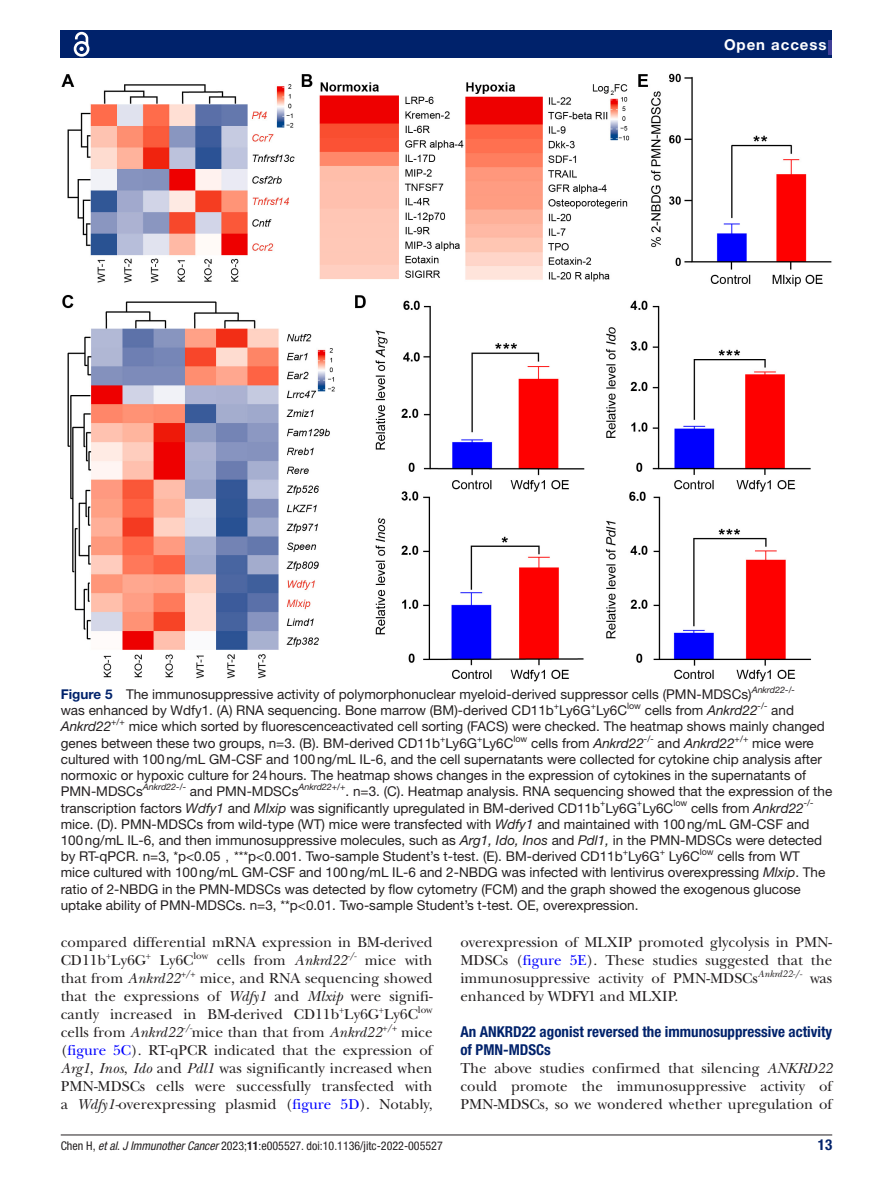
<style>
.page{position:relative;width:893px;height:1191px;background:#fff}
.page>*{position:absolute;margin:0;border:0;box-sizing:border-box;transform-origin:0 0}
.t1{font:15px/18px "New Baskerville";color:#231f20;text-align:justify}
.t2{font:700 condensed 15px/18px "Helvetica Neue LT Std";color:#00226b}
.t3{font:700 15px "Helvetica Neue LT Std";letter-spacing:.065em;color:#fff}
.t4{font:13.5px/16.2px "Helvetica Neue LT Std";color:#231f20}
.t5{font:italic 13.5px "Helvetica Neue LT Std";color:#231f20}
.t6{font:condensed 12px "Helvetica Neue LT Std";color:#231f20}
.t7{font:italic 9.9px "New Baskerville";color:#231f20}
.t8{font:9.9px "New Baskerville";color:#231f20}
.t9{font:9px "Helvetica Neue LT Std";color:#231f20}
.t10{font:italic 9px "Helvetica Neue LT Std";color:#231f20}
.s1{font-weight:700;color:#00226b}
.s2{font-style:italic}
.s3{font-style:normal}
.s4{font-family:"Arial Unicode MS"}
.s5{color:#00f}
.s6{font-weight:700}
</style>
<div class="page">
<hr style="left:61px;top:1134px;width:771px;height:1px;background:#231f20">
<div style="left:61px;top:31px;width:771px;height:27px;background:#00226b"></div>
<hr style="left:828px;top:40px;width:4px;height:15px;background:#414099">
<svg style="left:73px;top:31px;width:17px;height:26px"></svg>
<img style="left:61px;top:73px;width:771px;height:608px">
<p class="t3" style="left:724px;top:35px;width:104px">Open access</p>
<p class="t4" style="left:61px;top:686px;width:766px"><span class="s1">Figure 5</span> The immunosuppressive activity of polymorphonuclear myeloid-derived suppressor cells (PMN-MDSCs)<sup>Ankrd22-/-<br></sup>was enhanced by Wdfy1. (A) RNA sequencing. Bone marrow (BM)-derived CD11b<sup>+</sup>Ly6G<sup>+</sup>Ly6C<sup>low</sup> cells from <span class="s2">Ankrd22</span><sup>-/-</sup> and <span class="s2">Ankrd22</span><sup>+/+</sup> mice which sorted by fluorescenceactivated cell sorting (FACS) were checked. The heatmap shows mainly changed genes between these two groups, n=3. (B). BM-derived CD11b<sup>+</sup>Ly6G Ly6C</p>
<p class="t9" style="left:477px;top:733px;width:7px">+</p>
<p class="t9" style="left:513px;top:733px;width:15px">low</p>
<p class="t4" style="left:531px;top:734px;width:114px">cells from <span class="s2">Ankrd22</span></p>
<p class="t10" style="left:644px;top:733px;width:11px">-/-</p>
<p class="t5" style="left:658px;top:735px;width:79px"><span class="s3">and</span> Ankrd22</p>
<p class="t10" style="left:735px;top:733px;width:15px">+/+</p>
<p class="t4" style="left:61px;top:734px;width:773px;text-indent:691px">mice were cultured with 100ng/mL GM-CSF and 100ng/mL IL-6, and the cell supernatants were collected for cytokine chip analysis after normoxic or hypoxic culture for 24hours. The heatmap shows changes in the expression of cytokines in the supernatants of PMN-MDSCs<sup>Ankrd22-/-</sup> and PMN-MDSCs<sup>Ankrd22+/+</sup>. n=3. (C). Heatmap analysis. RNA sequencing showed that the expression of the transcription factors <span class="s2">Wdfy1</span> and <span class="s2">Mlxip</span> was significantly upregulated in BM-derived CD11b<sup>+</sup>Ly6G<sup>+</sup>Ly6C<sup>low</sup> cells from <span class="s2">Ankrd22</span><sup>-/- </sup>mice. (D). PMN-MDSCs from wild-type (WT) mice were transfected with <span class="s2">Wdfy1</span> and maintained with 100ng/mL GM-CSF and 100ng/mL IL-6, and then immunosuppressive molecules, such as <span class="s2">Arg1, Ido, Inos</span> and <span class="s2">Pdl1,</span> in the PMN-MDSCs were detected by RT-qPCR. n=3, *p&lt;0.05<span class="s4">，</span>***p<span class="s2">&lt;</span>0.001. Two-sample Student’s t-test. (E). BM-derived CD11b Ly6G</p>
<p class="t9" style="left:623px;top:846px;width:7px">+</p>
<p class="t9" style="left:660px;top:846px;width:7px">+</p>
<p class="t4" style="left:669px;top:848px;width:33px">Ly6C</p>
<p class="t9" style="left:700px;top:846px;width:15px">low</p>
<p class="t4" style="left:61px;top:848px;width:766px;text-indent:657px">cells from WT mice cultured with 100ng/mL GM-CSF and 100ng/mL IL-6 and 2-NBDG was infected with lentivirus overexpressing <span class="s2">Mlxip</span>. The ratio of 2-NBDG in the PMN-MDSCs was detected by flow cytometry (FCM) and the graph showed the exogenous glucose uptake ability of PMN-MDSCs. n=3, **p<span class="s2">&lt;</span>0.01. Two-sample Student’s t-test. OE, overexpression.</p>
<p class="t1" style="left:61px;top:933px;width:373px">compared differential mRNA expression in BM-derived<br>CD11b Ly6G</p>
<p class="t8" style="left:106px;top:949px;width:7px">+</p>
<p class="t8" style="left:146px;top:949px;width:7px">+</p>
<p class="t1" style="left:160px;top:951px;width:35px">Ly6C</p>
<p class="t8" style="left:194px;top:949px;width:16px">low</p>
<p class="t1" style="left:217px;top:951px;width:132px">cells from <span class="s2">Ankrd22</span></p>
<p class="t7" style="left:347px;top:949px;width:11px">-/-</p>
<p class="t1" style="left:365px;top:951px;width:69px">mice with</p>
<p class="t1" style="left:61px;top:969px;width:121px">that from <span class="s2">Ankrd22</span></p>
<p class="t7" style="left:180px;top:967px;width:16px">+/+</p>
<p class="t1" style="left:61px;top:969px;width:373px;text-indent:139px">mice, and RNA sequencing showed that the expressions of <span class="s2">Wdfy1</span> and <span class="s2">Mlxip</span> were signifi&shy;cantly increased in BM-derived CD11b<sup>+</sup>Ly6G Ly6C</p>
<p class="t8" style="left:379px;top:1003px;width:7px">+</p>
<p class="t8" style="left:418px;top:1003px;width:16px">low</p>
<p class="t1" style="left:61px;top:1023px;width:123px">cells from <span class="s2">Ankrd22</span></p>
<p class="t7" style="left:183px;top:1021px;width:11px">-/-</p>
<p class="t1" style="left:192px;top:1023px;width:192px">mice than that from <span class="s2">Ankrd22</span></p>
<p class="t7" style="left:382px;top:1021px;width:16px">+/+</p>
<p class="t1" style="left:61px;top:1023px;width:373px;text-indent:340px">mice (<span class="s5">figure 5C</span>). RT-qPCR indicated that the expression of <span class="s2">Arg1</span>, <span class="s2">Inos</span>, <span class="s2">Ido</span> and <span class="s2">Pdl1</span> was significantly increased when PMN-MDSCs cells were successfully transfected with a <span class="s2">Wdfy1-</span>overexpressing plasmid (<span class="s5">figure 5D</span>). Notably,</p>
<p class="t1" style="left:460px;top:933px;width:373px">overexpression of MLXIP promoted glycolysis in PMN-MDSCs (<span class="s5">figure 5E</span>). These studies suggested that the immunosuppressive activity of PMN-MDSCs</p>
<p class="t7" style="left:758px;top:967px;width:45px">Ankrd22-/-</p>
<p class="t1" style="left:810px;top:969px;width:24px">was</p>
<p class="t1" style="left:460px;top:987px;width:220px">enhanced by WDFY1 and MLXIP.</p>
<p class="t2" style="left:460px;top:1022px;width:373px">An ANKRD22 agonist reversed the immunosuppressive activity of PMN-MDSCs</p>
<p class="t1" style="left:460px;top:1059px;width:373px">The above studies confirmed that silencing <span class="s2">ANKRD22 </span>could promote the immunosuppressive activity of PMN-MDSCs, so we wondered whether upregulation of</p>
<p class="t6" style="left:61px;top:1138px;width:384px">Chen H, <span class="s2">et al</span>. <span class="s2">J Immunother Cancer</span> 2023;<span class="s6">11</span>:e005527. doi:10.1136/jitc-2022-005527</p>
<p class="t2" style="left:818px;top:1135px;width:16px">13</p>
</div>
